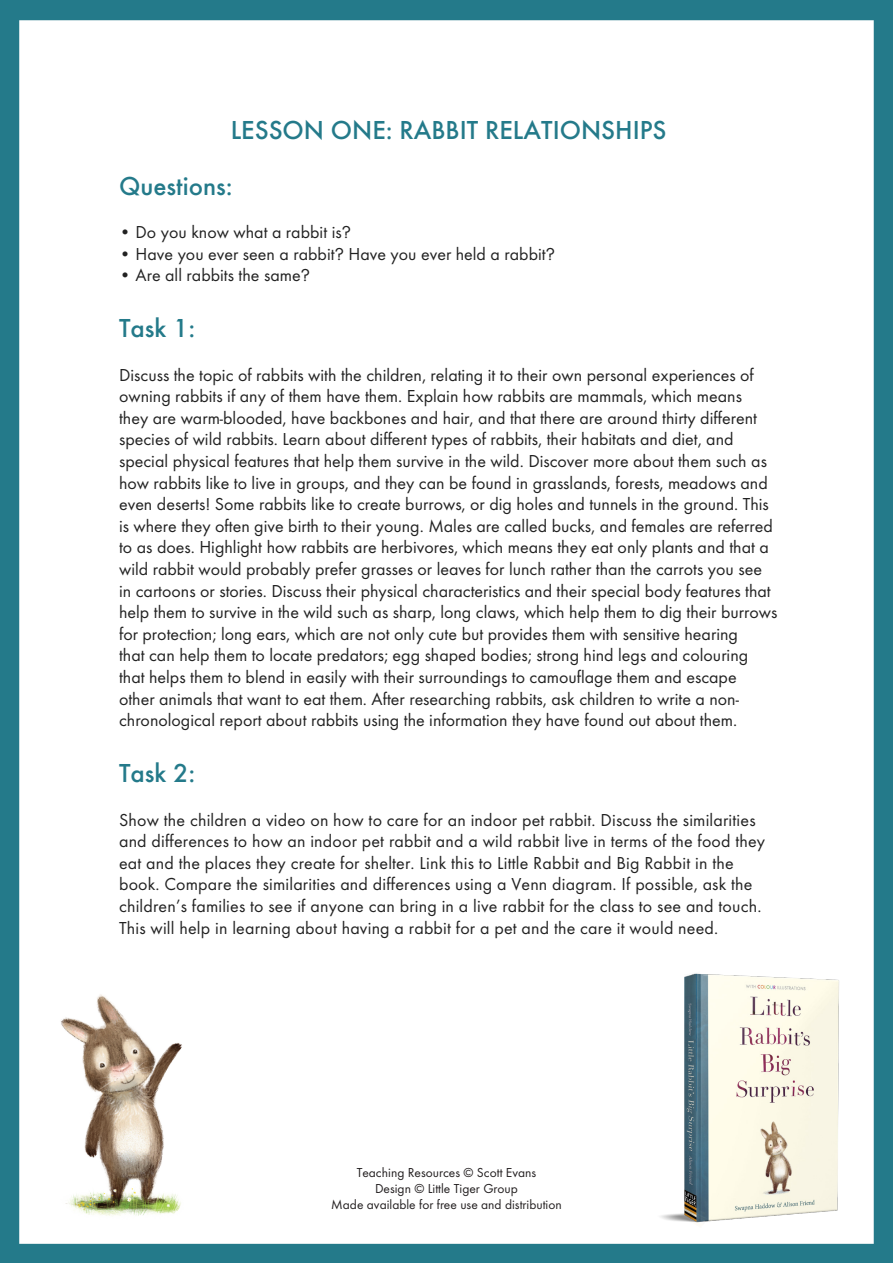
<style>
.page{position:relative;width:893px;height:1263px;background:#fff}
.page>*{position:absolute;margin:0;border:0;box-sizing:border-box;transform-origin:0 0}
.Heading{font:500 27px "LTK Futura UK";color:#247a8a}
.smaller_bold_heading{font:500 27px "LTK Futura UK";color:#247a8a}
.Main_text{font:18px/21.6px "LTK Futura UK";color:#222}
.t1{font:13.5px/16.2px "LTK Futura UK";color:#231f20;text-align:center}
</style>
<div class="page">
<img style="left:660px;top:954px;width:214px;height:285px">
<div style="left:0;top:0;width:893px;height:20px;background:#247a8a"></div>
<div style="left:0;top:1244px;width:893px;height:19px;background:#247a8a"></div>
<div style="left:0;top:0;width:19px;height:1263px;background:#247a8a"></div>
<div style="left:874px;top:0;width:19px;height:1263px;background:#247a8a"></div>
<img style="left:54px;top:994px;width:149px;height:250px">
<p class="Heading" style="left:231px;top:113px;width:437px">LESSON ONE: RABBIT RELATIONSHIPS</p>
<p class="smaller_bold_heading" style="left:119px;top:169px;width:115px">Questions:</p>
<p class="Main_text" style="left:119px;top:221px;width:233px">• Do you know what a rabbit is?</p>
<p class="Main_text" style="left:119px;top:243px;width:437px">• Have you ever seen a rabbit? Have you ever held a rabbit?</p>
<p class="Main_text" style="left:119px;top:264px;width:192px">• Are all rabbits the same?</p>
<p class="smaller_bold_heading" style="left:119px;top:312px;width:78px">Task 1:</p>
<p class="Main_text" style="left:119px;top:364px;width:660px">Discuss the topic of rabbits with the children, relating it to their own personal experiences of owning rabbits if any of them have them. Explain how rabbits are mammals, which means<br>they are warm-blooded, have backbones and hair, and that there are around thirty different species of wild rabbits. Learn about different types of rabbits, their habitats and diet, and special physical features that help them survive in the wild. Discover more about them such as how rabbits like to live in groups, and they can be found in grasslands, forests, meadows and even deserts! Some rabbits like to create burrows, or dig holes and tunnels in the ground. This is where they often give birth to their young. Males are called bucks, and females are referred to as does. Highlight how rabbits are herbivores, which means they eat only plants and that a wild rabbit would probably prefer grasses or leaves for lunch rather than the carrots you see in cartoons or stories. Discuss their physical characteristics and their special body features that help them to survive in the wild such as sharp, long claws, which help them to dig their burrows for protection; long ears, which are not only cute but provides them with sensitive hearing<br>that can help them to locate predators; egg shaped bodies; strong hind legs and colouring that helps them to blend in easily with their surroundings to camouflage them and escape<br>other animals that want to eat them. After researching rabbits, ask children to write a non&shy;chronological report about rabbits using the information they have found out about them.</p>
<p class="smaller_bold_heading" style="left:119px;top:757px;width:78px">Task 2:</p>
<p class="Main_text" style="left:119px;top:809px;width:648px">Show the children a video on how to care for an indoor pet rabbit. Discuss the similarities and differences to how an indoor pet rabbit and a wild rabbit live in terms of the food they eat and the places they create for shelter. Link this to Little Rabbit and Big Rabbit in the book. Compare the similarities and differences using a Venn diagram. If possible, ask the children’s families to see if anyone can bring in a live rabbit for the class to see and touch.<br>This will help in learning about having a rabbit for a pet and the care it would need.</p>
<p class="t1" style="left:331px;top:1164px;width:232px">Teaching Resources © Scott Evans<br>Design © Little Tiger Group<br>Made available for free use and distribution</p>
</div>
